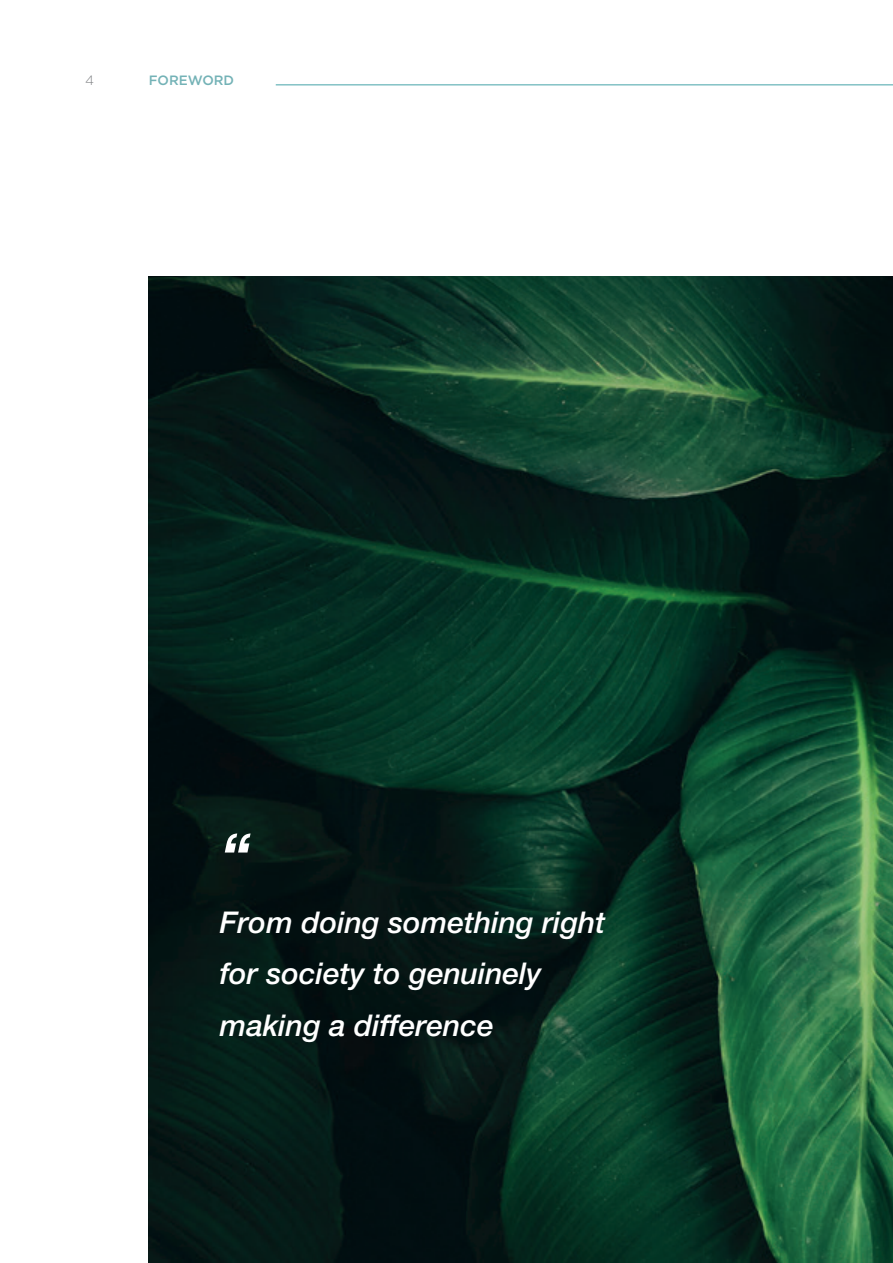
<style>
.page{position:relative;width:893px;height:1263px;background:#fff}
.page>*{position:absolute;margin:0;border:0;box-sizing:border-box;transform-origin:0 0}
.t1{font:italic 500 67.5px "Helvetica Neue LT Std";color:#fff}
.t2{font:italic 500 30px/51.3px "Helvetica Neue LT Std";color:#fff}
.t3{font:500 13.5px "Gotham";color:#73b2b6}
.t4{font:300 13.5px "Gotham";color:#808285}
</style>
<div class="page">
<img style="left:149px;top:276px;width:744px;height:987px">
<hr style="left:276px;top:85px;width:617px;height:1px;background:#47a4a8">
<p class="t4" style="left:85px;top:72px;width:10px">4</p>
<p class="t3" style="left:149px;top:71px;width:87px">FOREWORD</p>
<h1 class="t1" style="left:220px;top:818px;width:31px">“</h1>
<p class="t2" style="left:220px;top:896px;width:387px">From doing something right for society to genuinely making a difference</p>
</div>
